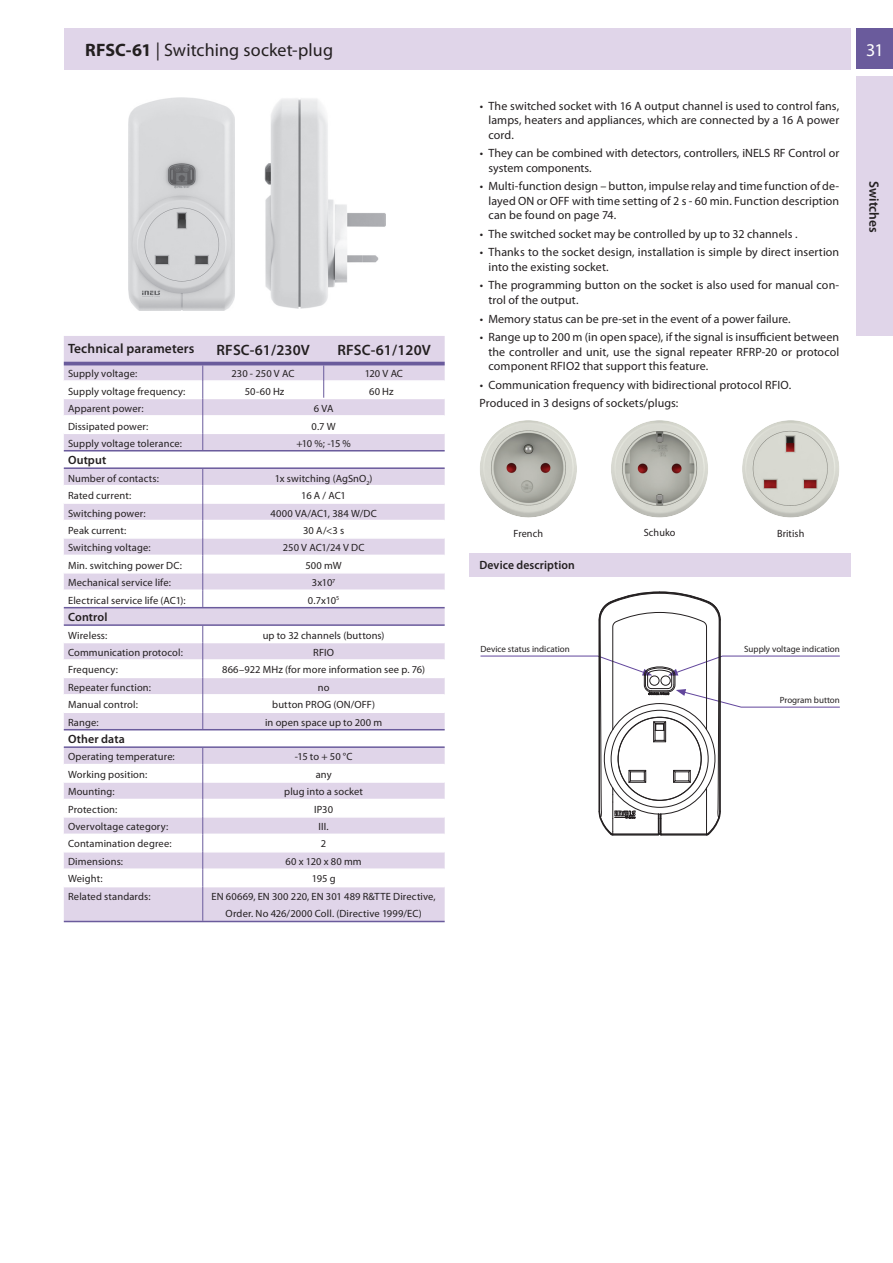
<style>
.page{position:relative;width:893px;height:1263px;background:#fff}
.page>*{position:absolute;margin:0;border:0;box-sizing:border-box;transform-origin:0 0}
.t1{font:18px "Myriad Pro";letter-spacing:.005em;color:#231f20}
.t2{font:18px "Myriad Pro";color:#fff}
.t3{font:600 15px "Myriad Pro";letter-spacing:.01em;color:#231f20}
.t4{font:600 13.5px "Myriad Pro";letter-spacing:.01em;color:#231f20}
.t5{font:12px/14.4px "Myriad Pro";letter-spacing:.005em;color:#231f20;text-align:justify}
.t6{font:600 12px "Myriad Pro";letter-spacing:.01em;color:#231f20}
.t7{font:10.5px/17.4px "Myriad Pro";letter-spacing:.01em;color:#231f20}
.t8{font:9px "Myriad Pro";color:#231f20}
.s1{font-weight:700}
</style>
<div class="page">
<div style="left:64px;top:28px;width:786px;height:41px;background:#e0d5e9"></div>
<div style="left:857px;top:28px;width:36px;height:41px;background:#6a5b9c"></div>
<div style="left:857px;top:76px;width:36px;height:259px;background:#e0d5e9"></div>
<div style="left:64px;top:336px;width:381px;height:585px;background:#e0d5e9"></div>
<svg style="left:64px;top:451px;width:381px;height:435px"></svg>
<hr style="left:64px;top:485px;width:138px;height:1px;background:#fff">
<hr style="left:203px;top:485px;width:242px;height:1px;background:#fff">
<hr style="left:64px;top:502px;width:138px;height:2px;background:#fff">
<hr style="left:203px;top:502px;width:242px;height:2px;background:#fff">
<hr style="left:64px;top:520px;width:138px;height:1px;background:#fff">
<hr style="left:203px;top:520px;width:242px;height:1px;background:#fff">
<hr style="left:64px;top:537px;width:138px;height:2px;background:#fff">
<hr style="left:203px;top:537px;width:242px;height:2px;background:#fff">
<hr style="left:64px;top:555px;width:138px;height:1px;background:#fff">
<hr style="left:203px;top:555px;width:242px;height:1px;background:#fff">
<hr style="left:64px;top:572px;width:138px;height:1px;background:#fff">
<hr style="left:203px;top:572px;width:242px;height:1px;background:#fff">
<hr style="left:64px;top:589px;width:138px;height:2px;background:#fff">
<hr style="left:203px;top:589px;width:242px;height:2px;background:#fff">
<hr style="left:64px;top:642px;width:138px;height:1px;background:#fff">
<hr style="left:203px;top:642px;width:242px;height:1px;background:#fff">
<hr style="left:64px;top:659px;width:138px;height:2px;background:#fff">
<hr style="left:203px;top:659px;width:242px;height:2px;background:#fff">
<hr style="left:64px;top:677px;width:138px;height:1px;background:#fff">
<hr style="left:203px;top:677px;width:242px;height:1px;background:#fff">
<hr style="left:64px;top:694px;width:138px;height:2px;background:#fff">
<hr style="left:203px;top:694px;width:242px;height:2px;background:#fff">
<hr style="left:64px;top:711px;width:138px;height:2px;background:#fff">
<hr style="left:203px;top:711px;width:242px;height:2px;background:#fff">
<hr style="left:64px;top:764px;width:138px;height:1px;background:#fff">
<hr style="left:203px;top:764px;width:242px;height:1px;background:#fff">
<hr style="left:64px;top:781px;width:138px;height:2px;background:#fff">
<hr style="left:203px;top:781px;width:242px;height:2px;background:#fff">
<hr style="left:64px;top:799px;width:138px;height:1px;background:#fff">
<hr style="left:203px;top:799px;width:242px;height:1px;background:#fff">
<hr style="left:64px;top:816px;width:138px;height:2px;background:#fff">
<hr style="left:203px;top:816px;width:242px;height:2px;background:#fff">
<hr style="left:64px;top:833px;width:138px;height:2px;background:#fff">
<hr style="left:203px;top:833px;width:242px;height:2px;background:#fff">
<hr style="left:64px;top:851px;width:138px;height:1px;background:#fff">
<hr style="left:203px;top:851px;width:242px;height:1px;background:#fff">
<hr style="left:64px;top:868px;width:138px;height:2px;background:#fff">
<hr style="left:203px;top:868px;width:242px;height:2px;background:#fff">
<hr style="left:64px;top:886px;width:138px;height:1px;background:#fff">
<hr style="left:203px;top:886px;width:242px;height:1px;background:#fff">
<svg style="left:64px;top:365px;width:381px;height:85px"></svg>
<svg style="left:202px;top:469px;width:1px;height:138px"></svg>
<svg style="left:202px;top:626px;width:1px;height:103px"></svg>
<svg style="left:202px;top:748px;width:1px;height:139px"></svg>
<hr style="left:202px;top:887px;width:1px;height:34px;background:#6a5b9c">
<hr style="left:64px;top:450px;width:381px;height:1px;background:#6a5b9c">
<hr style="left:64px;top:467px;width:381px;height:2px;background:#6a5b9c">
<hr style="left:64px;top:607px;width:381px;height:1px;background:#6a5b9c">
<hr style="left:64px;top:624px;width:381px;height:2px;background:#6a5b9c">
<hr style="left:64px;top:729px;width:381px;height:1px;background:#6a5b9c">
<hr style="left:64px;top:746px;width:381px;height:2px;background:#6a5b9c">
<hr style="left:64px;top:921px;width:381px;height:1px;background:#6a5b9c">
<hr style="left:64px;top:362px;width:381px;height:3px;background:#6a5b9c">
<div style="left:469px;top:553px;width:381px;height:23px;background:#e0d5e9"></div>
<img style="left:480px;top:420px;width:97px;height:97px;border-radius:50%">
<img style="left:742px;top:420px;width:97px;height:97px;border-radius:50%">
<img style="left:129px;top:98px;width:106px;height:212px">
<img style="left:264px;top:98px;width:122px;height:211px">
<svg style="left:600px;top:424px;width:119px;height:153px"></svg>
<svg style="left:480px;top:591px;width:360px;height:245px"></svg>
<hr style="left:661px;top:834px;width:46px;height:1px;background:#231f20">
<h1 class="t1" style="left:85px;top:43px;width:249px"><span class="s1">RFSC-61</span> | Switching socket-plug</h1>
<p class="t4" style="left:68px;top:343px;width:128px">Technical parameters</p>
<p class="t7" style="left:68px;top:366px;width:119px">Supply voltage:<br>Supply voltage frequency:<br>Apparent power:<br>Dissipated power:<br>Supply voltage tolerance:</p>
<p class="t6" style="left:68px;top:456px;width:40px">Output</p>
<p class="t7" style="left:68px;top:470px;width:119px">Number of contacts:<br>Rated current:<br>Switching power:<br>Peak current:<br>Switching voltage:<br>Min. switching power DC:<br>Mechanical service life:<br>Electrical service life (AC1):</p>
<p class="t6" style="left:68px;top:612px;width:41px">Control</p>
<p class="t7" style="left:68px;top:627px;width:116px">Wireless:<br>Communication protocol:<br>Frequency:<br>Repeater function:<br>Manual control:<br>Range:</p>
<p class="t6" style="left:68px;top:734px;width:58px">Other data</p>
<p class="t7" style="left:68px;top:749px;width:108px">Operating temperature:<br>Working position:<br>Mounting:<br>Protection:<br>Overvoltage category:<br>Contamination degree:<br>Dimensions:<br>Weight:<br>Related standards:</p>
<p class="t3" style="left:217px;top:345px;width:95px">RFSC-61/230V</p>
<p class="t3" style="left:337px;top:345px;width:95px">RFSC-61/120V</p>
<p class="t7" style="left:231px;top:366px;width:65px">230 - 250 V AC</p>
<p class="t7" style="left:365px;top:366px;width:40px">120 V AC</p>
<p class="t7" style="left:245px;top:383px;width:41px">50-60 Hz</p>
<p class="t7" style="left:369px;top:383px;width:26px">60 Hz</p>
<p class="t7" style="left:296px;top:401px;width:56px;text-align:center">6 VA<br>0.7 W<br>+10 %; -15 %</p>
<p class="t7" style="left:270px;top:470px;width:108px;text-align:center">1x switching (AgSnO<sub>2</sub>)<br>16 A / AC1<br>4000 VA/AC1, 384 W/DC<br>30 A/&lt;3 s<br>250 V AC1/24 V DC<br>500 mW<br>3x10<sup>7<br></sup>0.7x10<sup>5</sup></p>
<p class="t7" style="left:222px;top:627px;width:205px;text-align:center">up to 32 channels (buttons)<br>RFIO<br>866–922 MHz (for more information see p. 76) no<br>button PROG (ON/OFF)<br>in open space up to 200 m</p>
<p class="t7" style="left:211px;top:749px;width:226px;text-align:center">-15 to + 50 °C<br>any<br>plug into a socket<br>IP30<br>III.<br>2<br>60 x 120 x 80 mm<br>195 g<br>EN 60669, EN 300 220, EN 301 489 R&amp;TTE Directive,<br>Order. No 426/2000 Coll. (Directive 1999/EC)</p>
<p class="t5" style="left:488px;top:99px;width:352px;text-indent:-9px">• The switched socket with 16 A output channel is used to control fans, lamps, heaters and appliances, which are connected by a 16 A power cord.</p>
<p class="t5" style="left:488px;top:147px;width:352px;text-indent:-9px">• They can be combined with detectors, controllers, iNELS RF Control or system components.</p>
<p class="t5" style="left:488px;top:180px;width:352px;text-indent:-9px">• Multi-function design – button, impulse relay and time function of de&shy;layed ON or OFF with time setting of 2 s - 60 min. Function description can be found on page 74.</p>
<p class="t5" style="left:480px;top:227px;width:319px">• The switched socket may be controlled by up to 32 channels .</p>
<p class="t5" style="left:488px;top:246px;width:352px;text-indent:-9px">• Thanks to the socket design, installation is simple by direct insertion into the existing socket.</p>
<p class="t5" style="left:488px;top:279px;width:352px;text-indent:-9px">• The programming button on the socket is also used for manual con&shy;trol of the output.</p>
<p class="t5" style="left:480px;top:312px;width:312px">• Memory status can be pre-set in the event of a power failure.</p>
<p class="t5" style="left:488px;top:331px;width:352px;text-indent:-9px">• Range up to 200 m (in open space), if the signal is insufficient between the controller and unit, use the signal repeater RFRP-20 or protocol component RFIO2 that support this feature.</p>
<p class="t5" style="left:480px;top:378px;width:313px">• Communication frequency with bidirectional protocol RFIO.</p>
<p class="t5" style="left:479px;top:396px;width:200px">Produced in 3 designs of sockets/plugs:</p>
<h1 class="t2" style="left:866px;top:43px;width:19px">31</h1>
<p class="t4" style="left:879px;top:181px;width:54px;rotate:90deg">Switches</p>
<p class="t7" style="left:514px;top:526px;width:31px">French</p>
<p class="t7" style="left:644px;top:525px;width:33px">Schuko</p>
<p class="t7" style="left:777px;top:526px;width:29px">British</p>
<p class="t6" style="left:479px;top:560px;width:97px">Device description</p>
<p class="t8" style="left:480px;top:646px;width:91px">Device status indication</p>
<p class="t8" style="left:744px;top:646px;width:97px">Supply voltage indication</p>
<p class="t8" style="left:780px;top:696px;width:62px">Program button</p>
</div>
